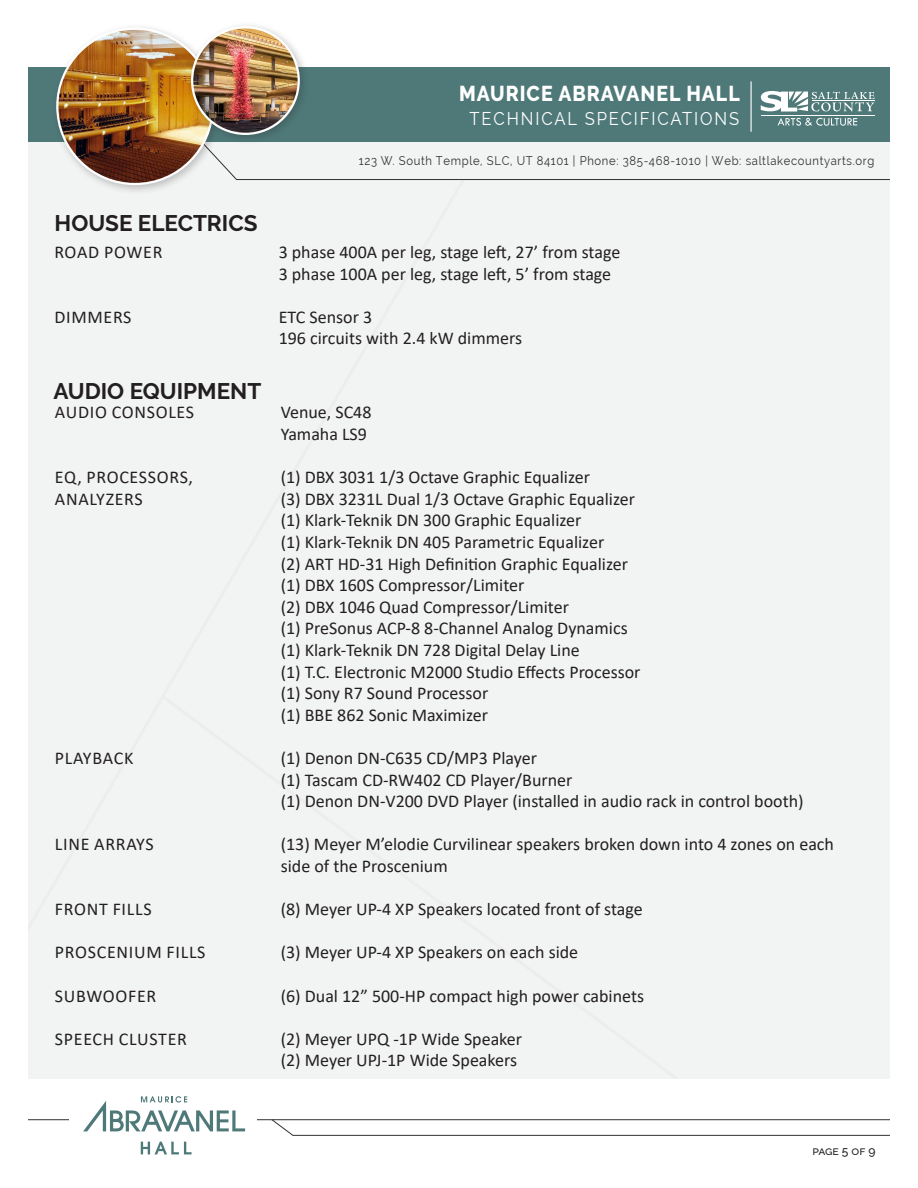
<style>
.page{position:relative;width:918px;height:1188px;background:#fff}
.page>*{position:absolute;margin:0;border:0;box-sizing:border-box;transform-origin:0 0}
.t1{font:700 22.5px "Raleway";color:#231f20}
.t2{font:800 21.45px "Raleway";letter-spacing:.05em;color:#fff;scale:.91 1}
.t3{font:18.15px "Raleway";letter-spacing:.11em;color:#fff;scale:.91 1}
.t4{font:18px/21.6px "Calibri";color:#231f20}
.t5{font:18px/21.6px "Calibri";letter-spacing:.04em;color:#231f20}
.t6{font:12.3px "Raleway";letter-spacing:.06em;color:#323031;scale:.91 1}
.t7{font:500 12px "Raleway";letter-spacing:-.01em;color:#231f20}
</style>
<div class="page">
<div style="left:21px;top:142px;width:885px;height:940px;background:#f2f3f3"></div>
<hr style="left:0;top:1119px;width:918px;height:1px;background:#323031">
<div style="left:14px;top:67px;width:903px;height:75px;background:#4f7979"></div>
<svg style="left:761px;top:91px;width:113px;height:21px"></svg>
<hr style="left:812px;top:100px;width:62px;height:1px;background:#fff">
<hr style="left:761px;top:115px;width:113px;height:1px;background:#fff">
<svg style="left:224px;top:118px;width:666px;height:62px"></svg>
<hr style="left:751px;top:81px;width:1px;height:51px;background:#fff">
<div style="left:51px;top:23px;width:173px;height:172px;background:#231f20;opacity:.25"></div>
<img style="left:57px;top:29px;width:156px;height:155px;border-radius:78px">
<svg style="left:271px;top:1119px;width:647px;height:17px"></svg>
<div style="left:890px;top:0;width:27px;height:1188px;background:#fff"></div>
<div style="left:5px;top:1079px;width:907px;height:28px;background:#fff"></div>
<div style="left:70px;top:1106px;width:187px;height:51px;background:#fff"></div>
<svg style="left:141px;top:1142px;width:51px;height:12px"></svg>
<svg style="left:83px;top:1096px;width:162px;height:35px"></svg>
<div style="left:186px;top:21px;width:124px;height:124px;background:#231f20;opacity:.25"></div>
<img style="left:192px;top:27px;width:107px;height:107px;border-radius:53px">
<div style="left:191px;top:26px;width:109px;height:109px;border:2px solid #fff;border-radius:50%"></div>
<div style="left:0;top:0;width:28px;height:1188px;background:#fff"></div>
<p class="t2" style="left:459px;top:82px;width:310px">MAURICE ABRAVANEL HALL</p>
<p class="t3" style="left:470px;top:108px;width:298px">TECHNICAL SPECIFICATIONS</p>
<p class="t6" style="left:359px;top:153px;width:568px">123 W. South Temple, SLC, UT 84101 | Phone: 385-468-1010 | Web: saltlakecountyarts.org</p>
<p class="t1" style="left:55px;top:210px;width:205px">HOUSE ELECTRICS</p>
<p class="t5" style="left:54px;top:241px;width:110px">ROAD POWER</p>
<p class="t5" style="left:54px;top:305px;width:79px">DIMMERS</p>
<p class="t1" style="left:53px;top:378px;width:209px">AUDIO EQUIPMENT</p>
<p class="t5" style="left:55px;top:401px;width:141px">AUDIO CONSOLES</p>
<p class="t5" style="left:55px;top:466px;width:139px">EQ, PROCESSORS,<br>ANALYZERS</p>
<p class="t5" style="left:55px;top:747px;width:80px">PLAYBACK</p>
<p class="t5" style="left:55px;top:833px;width:100px">LINE ARRAYS</p>
<p class="t5" style="left:55px;top:898px;width:98px">FRONT FILLS</p>
<p class="t5" style="left:55px;top:941px;width:152px">PROSCENIUM FILLS</p>
<p class="t5" style="left:55px;top:984px;width:103px">SUBWOOFER</p>
<p class="t5" style="left:55px;top:1028px;width:134px">SPEECH CLUSTER</p>
<p class="t4" style="left:279px;top:241px;width:343px">3 phase 400A per leg, stage left, 27’ from stage<br>3 phase 100A per leg, stage left, 5’ from stage</p>
<p class="t4" style="left:279px;top:305px;width:245px">ETC Sensor 3<br>196 circuits with 2.4 kW dimmers</p>
<p class="t4" style="left:281px;top:401px;width:92px">Venue, SC48<br>Yamaha LS9</p>
<p class="t4" style="left:281px;top:466px;width:361px">(1) DBX 3031 1/3 Octave Graphic Equalizer<br>(3) DBX 3231L Dual 1/3 Octave Graphic Equalizer (1) Klark-Teknik DN 300 Graphic Equalizer<br>(1) Klark-Teknik DN 405 Parametric Equalizer<br>(2) ART HD-31 High Definition Graphic Equalizer (1) DBX 160S Compressor/Limiter<br>(2) DBX 1046 Quad Compressor/Limiter<br>(1) PreSonus ACP-8 8-Channel Analog Dynamics (1) Klark-Teknik DN 728 Digital Delay Line<br>(1) T.C. Electronic M2000 Studio Effects Processor (1) Sony R7 Sound Processor<br>(1) BBE 862 Sonic Maximizer</p>
<p class="t4" style="left:281px;top:747px;width:524px">(1) Denon DN-C635 CD/MP3 Player<br>(1) Tascam CD-RW402 CD Player/Burner<br>(1) Denon DN-V200 DVD Player (installed in audio rack in control booth)</p>
<p class="t4" style="left:281px;top:833px;width:555px">(13) Meyer M’elodie Curvilinear speakers broken down into 4 zones on each side of the Proscenium</p>
<p class="t4" style="left:281px;top:898px;width:364px">(8) Meyer UP-4 XP Speakers located front of stage</p>
<p class="t4" style="left:281px;top:941px;width:299px">(3) Meyer UP-4 XP Speakers on each side</p>
<p class="t4" style="left:281px;top:984px;width:365px">(6) Dual 12” 500-HP compact high power cabinets</p>
<p class="t4" style="left:281px;top:1028px;width:243px">(2) Meyer UPQ -1P Wide Speaker (2) Meyer UPJ-1P Wide Speakers</p>
<p class="t7" style="left:812px;top:1144px;width:65px">page 5 of 9</p>
</div>
